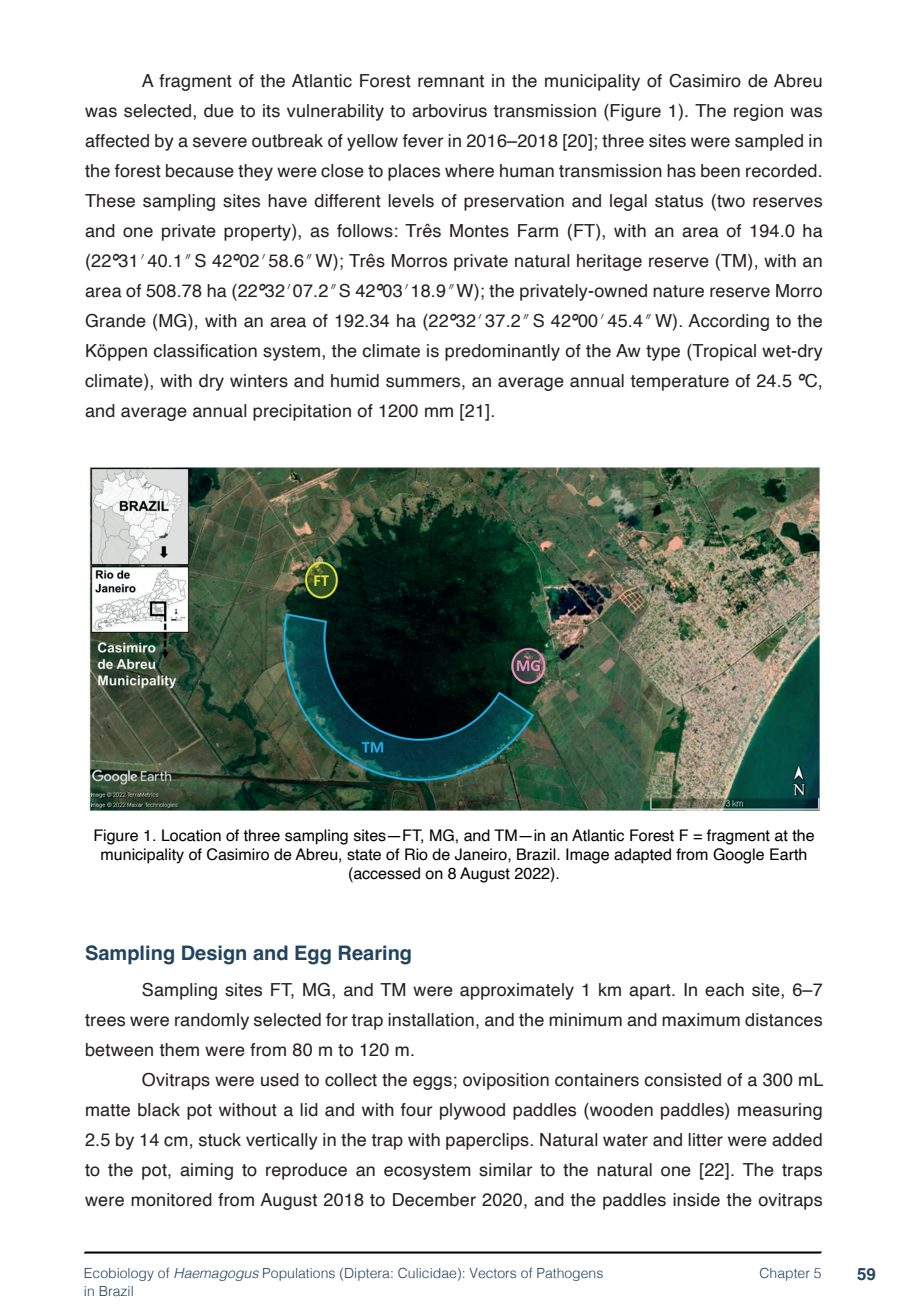
<style>
.page{position:relative;width:908px;height:1304px;background:#fff}
.page>*{position:absolute;margin:0;border:0;box-sizing:border-box;transform-origin:0 0}
.Subtitulo{font:700 20px "Helvetica";color:#23445f}
.txt{font:18px/30px "Helvetica";letter-spacing:.01em;color:#231f20;text-align:justify}
.t1{font:700 16.8px "Helvetica";color:#23445f}
.imagens_graf_tab{font:16px/19.2px "Helvetica";color:#000;text-align:center}
.t2{font:300 14px/18px "Helvetica";color:#23445f}
.s1{font-family:"Arial";font-style:italic}
.s2{font-style:italic}
</style>
<div class="page">
<svg style="left:84px;top:1251px;width:737px;height:3px"></svg>
<img style="left:88px;top:467px;width:731px;height:343px">
<p class="txt" style="left:85px;top:66px;width:739px;text-indent:57px">A fragment of the Atlantic Forest remnant in the municipality of Casimiro de Abreu was selected, due to its vulnerability to arbovirus transmission (Figure 1). The region was affected by a severe outbreak of yellow fever in 2016–2018 [20]; three sites were sampled in the forest because they were close to places where human transmission has been recorded.<br>These sampling sites have different levels of preservation and legal status (two reserves and one private property), as follows: Três Montes Farm (FT), with an area of 194.0 ha (22<span class="s1">º</span>31<span class="s2">ʹ</span> 40.1<span class="s2">ʺ</span> S 42<span class="s1">º</span>02<span class="s2">ʹ</span> 58.6<span class="s2">ʺ</span> W); Três Morros private natural heritage reserve (TM), with an area of 508.78 ha (22<span class="s1">º</span>32<span class="s2">ʹ</span> 07.2<span class="s2">ʺ</span> S 42<span class="s1">º</span>03<span class="s2">ʹ</span> 18.9<span class="s2">ʺ</span> W); the privately-owned nature reserve Morro Grande (MG), with an area of 192.34 ha (22<span class="s1">º</span>32<span class="s2">ʹ</span> 37.2<span class="s2">ʺ</span> S 42<span class="s1">º</span>00<span class="s2">ʹ</span> 45.4<span class="s2">ʺ</span> W). According to the Köppen classification system, the climate is predominantly of the Aw type (Tropical wet-dry climate), with dry winters and humid summers, an average annual temperature of 24.5 <span class="s1">º</span>C, and average annual precipitation of 1200 mm [21].</p>
<p class="imagens_graf_tab" style="left:93px;top:826px;width:722px">Figure 1. Location of three sampling sites—FT, MG, and TM—in an Atlantic Forest F = fragment at the municipality of Casimiro de Abreu, state of Rio de Janeiro, Brazil. Image adapted from Google Earth (accessed on 8 August 2022).</p>
<p class="Subtitulo" style="left:85px;top:941px;width:328px">Sampling Design and Egg Rearing</p>
<p class="txt" style="left:85px;top:975px;width:738px;text-indent:57px">Sampling sites FT, MG, and TM were approximately 1 km apart. In each site, 6–7 trees were randomly selected for trap installation, and the minimum and maximum distances between them were from 80 m to 120 m.</p>
<p class="txt" style="left:85px;top:1065px;width:739px;text-indent:57px">Ovitraps were used to collect the eggs; oviposition containers consisted of a 300 mL matte black pot without a lid and with four plywood paddles (wooden paddles) measuring 2.5 by 14 cm, stuck vertically in the trap with paperclips. Natural water and litter were added to the pot, aiming to reproduce an ecosystem similar to the natural one [22]. The traps were monitored from August 2018 to December 2020, and the paddles inside the ovitraps</p>
<p class="t2" style="left:84px;top:1263px;width:520px">Ecobiology of <span class="s2">Haemagogus</span> Populations (Diptera: Culicidae): Vectors of Pathogens in Brazil</p>
<p class="t2" style="left:759px;top:1263px;width:64px">Chapter 5</p>
<p class="t1" style="left:856px;top:1264px;width:20px">59</p>
</div>
